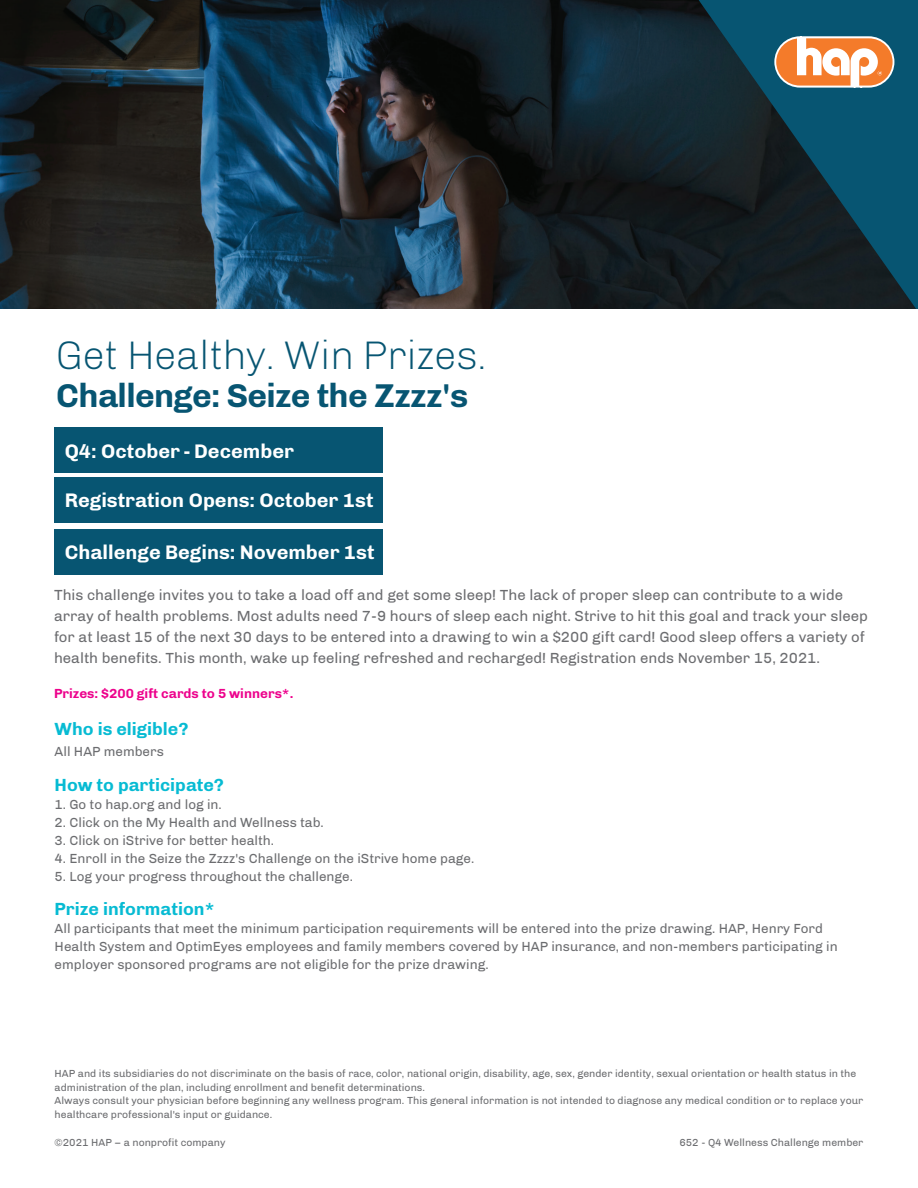
<style>
.page{position:relative;width:918px;height:1188px;background:#fff}
.page>*{position:absolute;margin:0;border:0;box-sizing:border-box;transform-origin:0 0}
.t1{font:300 40.8px "Chivo";letter-spacing:-.02em;color:#075572}
.t2{font:700 33.75px "Chivo";letter-spacing:-.02em;color:#075572}
.t3{font:700 20.1px "Chivo";color:#fff}
.t4{font:700 18px "Chivo";color:#07bbd3}
.t5{font:15px/21px "Chivo";color:#6c6d70}
.t6{font:13.5px/18px "Chivo";color:#6c6d70}
.t7{font:700 13.5px "Chivo";color:#ed028c}
.t8{font:10.5px/13.5px "Chivo";color:#6c6d70}
</style>
<div class="page">
<img style="left:0;top:0;width:699px;height:309px">
<div style="left:55px;top:427px;width:328px;height:46px;background:#075572"></div>
<div style="left:55px;top:478px;width:328px;height:45px;background:#075572"></div>
<div style="left:55px;top:530px;width:328px;height:45px;background:#075572"></div>
<svg style="left:699px;top:0;width:219px;height:309px;background:#0f3746"></svg>
<svg style="left:774px;top:36px;width:120px;height:52px"></svg>
<h1 class="t1" style="left:56px;top:331px;width:433px">Get Healthy. Win Prizes.</h1>
<h2 class="t2" style="left:56px;top:376px;width:414px">Challenge: Seize the Zzzz's</h2>
<h3 class="t3" style="left:65px;top:439px;width:231px">Q4: October - December</h3>
<h3 class="t3" style="left:65px;top:488px;width:310px">Registration Opens: October 1st</h3>
<h3 class="t3" style="left:65px;top:540px;width:311px">Challenge Begins: November 1st</h3>
<p class="t5" style="left:54px;top:585px;width:815px">This challenge invites you to take a load off and get some sleep! The lack of proper sleep can contribute to a wide array of health problems. Most adults need 7-9 hours of sleep each night. Strive to hit this goal and track your sleep for at least 15 of the next 30 days to be entered into a drawing to win a $200 gift card! Good sleep offers a variety of health benefits. This month, wake up feeling refreshed and recharged! Registration ends November 15, 2021.</p>
<p class="t7" style="left:54px;top:685px;width:241px">Prizes: $200 gift cards to 5 winners*.</p>
<h3 class="t4" style="left:55px;top:719px;width:136px">Who is eligible?</h3>
<p class="t6" style="left:55px;top:743px;width:111px">All HAP members</p>
<h3 class="t4" style="left:55px;top:774px;width:171px">How to participate?</h3>
<p class="t6" style="left:55px;top:795px;width:169px">1. Go to hap.org and log in.</p>
<p class="t6" style="left:55px;top:813px;width:271px">2. Click on the My Health and Wellness tab.</p>
<p class="t6" style="left:55px;top:831px;width:221px">3. Click on iStrive for better health.</p>
<p class="t6" style="left:55px;top:849px;width:421px">4. Enroll in the Seize the Zzzz's Challenge on the iStrive home page.</p>
<p class="t6" style="left:55px;top:867px;width:300px">5. Log your progress throughout the challenge.</p>
<h3 class="t4" style="left:55px;top:899px;width:162px">Prize information*</h3>
<p class="t6" style="left:55px;top:920px;width:785px">All participants that meet the minimum participation requirements will be entered into the prize drawing. HAP, Henry Ford<br>Health System and OptimEyes employees and family members covered by HAP insurance, and non-members participating in employer sponsored programs are not eligible for the prize drawing.</p>
<p class="t8" style="left:55px;top:1067px;width:810px">HAP and its subsidiaries do not discriminate on the basis of race, color, national origin, disability, age, sex, gender identity, sexual orientation or health status in the administration of the plan, including enrollment and benefit determinations.<br>Always consult your physician before beginning any wellness program. This general information is not intended to diagnose any medical condition or to replace your healthcare professional's input or guidance.</p>
<p class="t8" style="left:55px;top:1136px;width:172px">©2021 HAP – a nonprofit company</p>
<p class="t8" style="left:679px;top:1136px;width:186px">652 - Q4 Wellness Challenge member</p>
</div>
